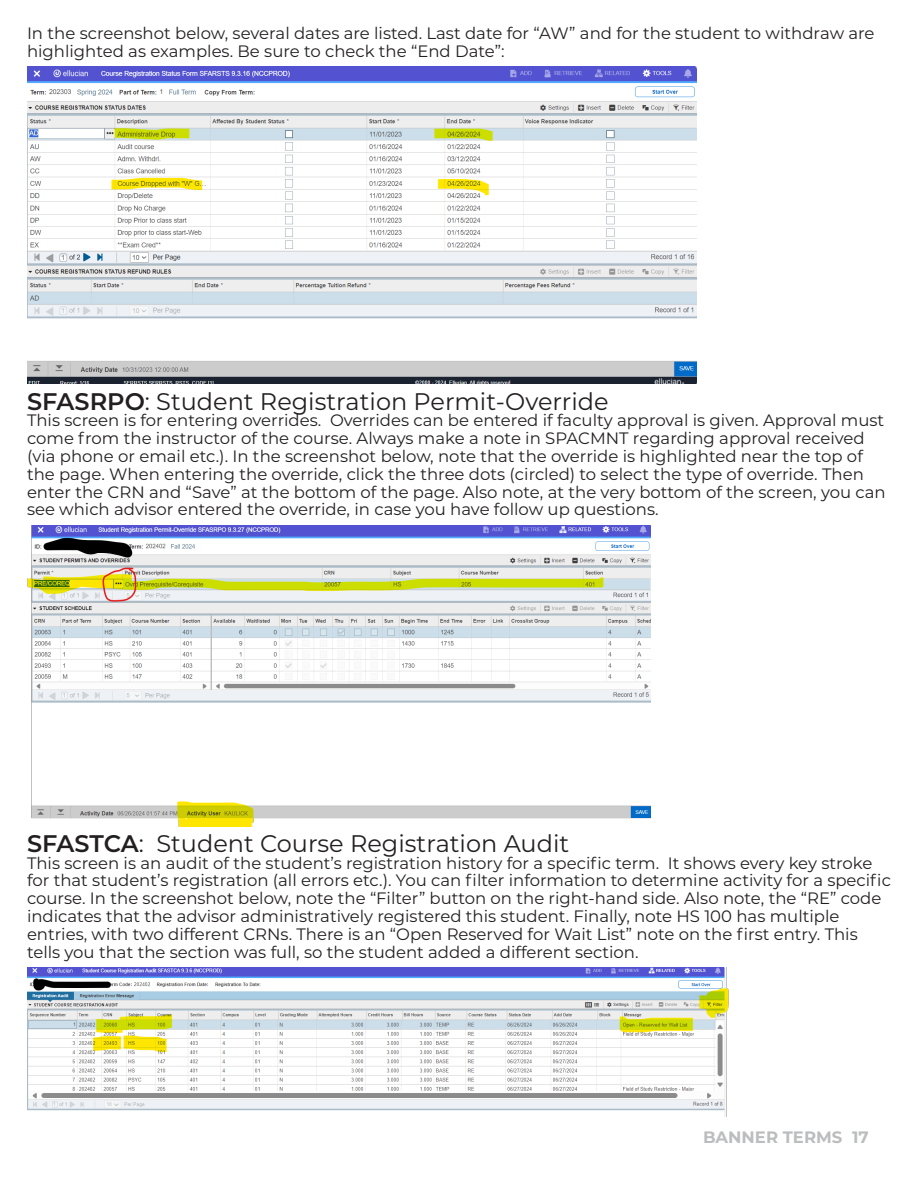
<style>
.page{position:relative;width:918px;height:1188px;background:#fff}
.page>*{position:absolute;margin:0;border:0;box-sizing:border-box;transform-origin:0 0}
.t1{font:24px "Montserrat";color:#231f20}
.t2{font:16.5px/17.9px "Montserrat";color:#231f20}
.t3{font:700 16.5px "Montserrat";color:#bcbdbf}
.s1{font-weight:600}
</style>
<div class="page">
<img style="left:27px;top:67px;width:670px;height:317px">
<img style="left:27px;top:526px;width:623px;height:300px">
<img style="left:27px;top:968px;width:702px;height:149px">
<p class="t2" style="left:27px;top:23px;width:849px">In the screenshot below, several dates are listed. Last date for “AW” and for the student to withdraw are highlighted as examples. Be sure to check the “End Date”:</p>
<h1 class="t1" style="left:27px;top:385px;width:583px"><span class="s1">SFASRPO</span>: Student Registration Permit-Override</h1>
<p class="t2" style="left:27px;top:411px;width:860px">This screen is for entering overrides. Overrides can be entered if faculty approval is given. Approval must come from the instructor of the course. Always make a note in SPACMNT regarding approval received (via phone or email etc.). In the screenshot below, note that the override is highlighted near the top of the page. When entering the override, click the three dots (circled) to select the type of override. Then enter the CRN and “Save” at the bottom of the page. Also note, at the very bottom of the screen, you can see which advisor entered the override, in case you have follow up questions.</p>
<h1 class="t1" style="left:27px;top:827px;width:544px"><span class="s1">SFASTCA</span>: Student Course Registration Audit</h1>
<p class="t2" style="left:27px;top:853px;width:865px">This screen is an audit of the student’s registration history for a specific term. It shows every key stroke for that student’s registration (all errors etc.). You can filter information to determine activity for a specific course. In the screenshot below, note the “Filter” button on the right-hand side. Also note, the “RE” code indicates that the advisor administratively registered this student. Finally, note HS 100 has multiple entries, with two different CRNs. There is an “Open Reserved for Wait List” note on the first entry. This tells you that the section was full, so the student added a different section.</p>
<p class="t3" style="left:703px;top:1126px;width:127px">BANNER TERMS</p>
<p class="t3" style="left:852px;top:1126px;width:18px">17</p>
</div>
